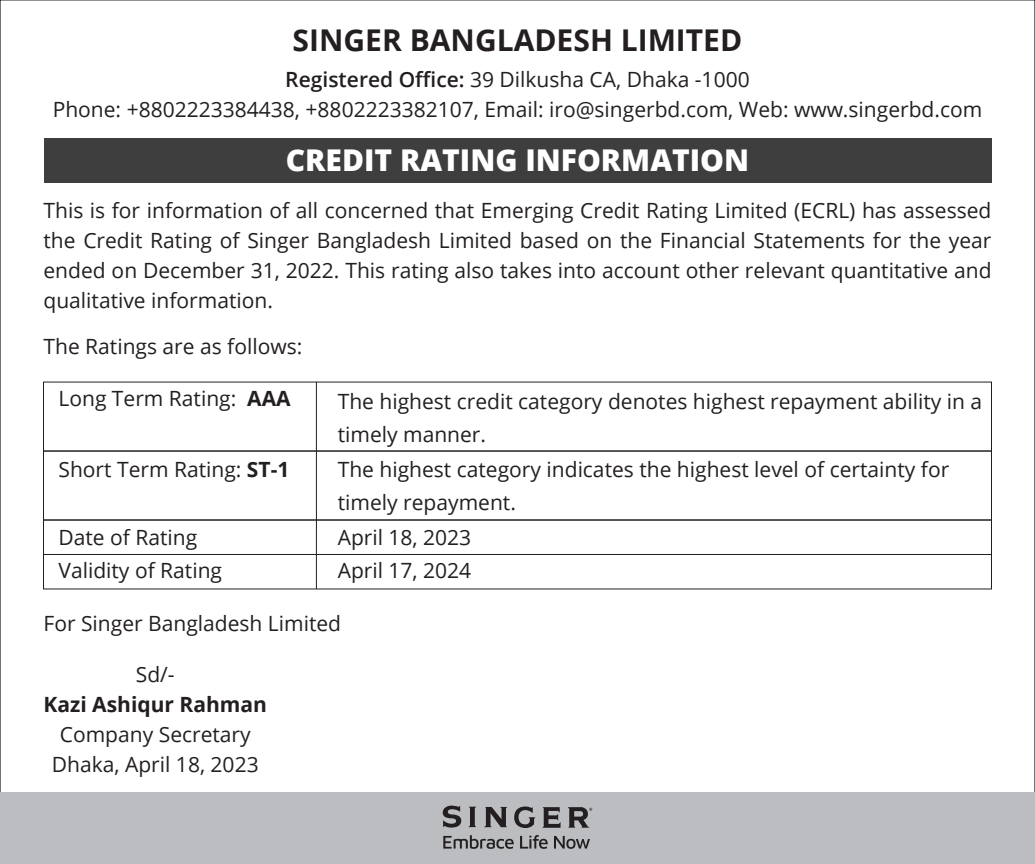
<style>
.page{position:relative;width:1035px;height:864px;background:#fff}
.page>*{position:absolute;margin:0;border:0;box-sizing:border-box;transform-origin:0 0}
.t1{font:700 30px "Open Sans";color:#231f20}
.t2{font:800 30px "Open Sans";color:#fff}
.t3{font:21px/30px "Open Sans";color:#231f20}
.t4{font:700 21px "Open Sans";color:#231f20}
.s1{font-weight:600}
.s2{font-weight:700}
</style>
<div class="page">
<div style="left:43px;top:451px;width:948px;height:69px;border:1px solid #231f20"></div>
<div style="left:43px;top:520px;width:948px;height:35px;border:1px solid #231f20"></div>
<div style="left:43px;top:554px;width:948px;height:35px;border:1px solid #231f20"></div>
<hr style="left:316px;top:382px;width:1px;height:207px;background:#231f20">
<div style="left:0;top:793px;width:1034px;height:71px;background:#bcbdc0"></div>
<svg style="left:442px;top:806px;width:19px;height:22px"></svg>
<svg style="left:468px;top:807px;width:8px;height:20px"></svg>
<svg style="left:484px;top:807px;width:23px;height:20px"></svg>
<svg style="left:514px;top:806px;width:21px;height:22px"></svg>
<svg style="left:542px;top:807px;width:18px;height:21px"></svg>
<svg style="left:568px;top:807px;width:24px;height:21px"></svg>
<svg style="left:443px;top:835px;width:70px;height:14px"></svg>
<svg style="left:520px;top:835px;width:27px;height:14px"></svg>
<svg style="left:554px;top:836px;width:36px;height:13px"></svg>
<div style="left:43px;top:138px;width:948px;height:44px;background:#3e3e3f"></div>
<h1 class="t1" style="left:292px;top:19px;width:451px">SINGER BANGLADESH LIMITED</h1>
<p class="t3" style="left:53px;top:64px;width:930px;text-align:center"><span class="s1">Registered Office:</span> 39 Dilkusha CA, Dhaka -1000<br>Phone: +8802223384438, +8802223382107, Email: iro@singerbd.com, Web: www.singerbd.com</p>
<h1 class="t2" style="left:286px;top:137px;width:465px">CREDIT RATING INFORMATION</h1>
<p class="t3" style="left:43px;top:195px;width:949px;text-align:justify">This is for information of all concerned that Emerging Credit Rating Limited (ECRL) has assessed the Credit Rating of Singer Bangladesh Limited based on the Financial Statements for the year ended on December 31, 2022. This rating also takes into account other relevant quantitative and qualitative information.</p>
<p class="t3" style="left:43px;top:331px;width:260px">The Ratings are as follows:</p>
<p class="t3" style="left:58px;top:383px;width:234px">Long Term Rating: <span class="s2">AAA</span></p>
<p class="t3" style="left:337px;top:385px;width:646px;line-height:33px">The highest credit category denotes highest repayment ability in a timely manner.</p>
<p class="t3" style="left:58px;top:454px;width:232px">Short Term Rating: <span class="s2">ST-1</span></p>
<p class="t3" style="left:337px;top:452px;width:613px;line-height:33px">The highest category indicates the highest level of certainty for timely repayment.</p>
<p class="t3" style="left:58px;top:522px;width:140px">Date of Rating</p>
<p class="t3" style="left:337px;top:522px;width:135px">April 18, 2023</p>
<p class="t3" style="left:58px;top:555px;width:165px">Validity of Rating</p>
<p class="t3" style="left:337px;top:555px;width:135px">April 17, 2024</p>
<p class="t3" style="left:43px;top:608px;width:299px">For Singer Bangladesh Limited</p>
<p class="t3" style="left:136px;top:659px;width:40px">Sd/-</p>
<p class="t4" style="left:43px;top:690px;width:225px">Kazi Ashiqur Rahman</p>
<p class="t3" style="left:52px;top:719px;width:208px;text-align:center">Company Secretary<br>Dhaka, April 18, 2023</p>
</div>
